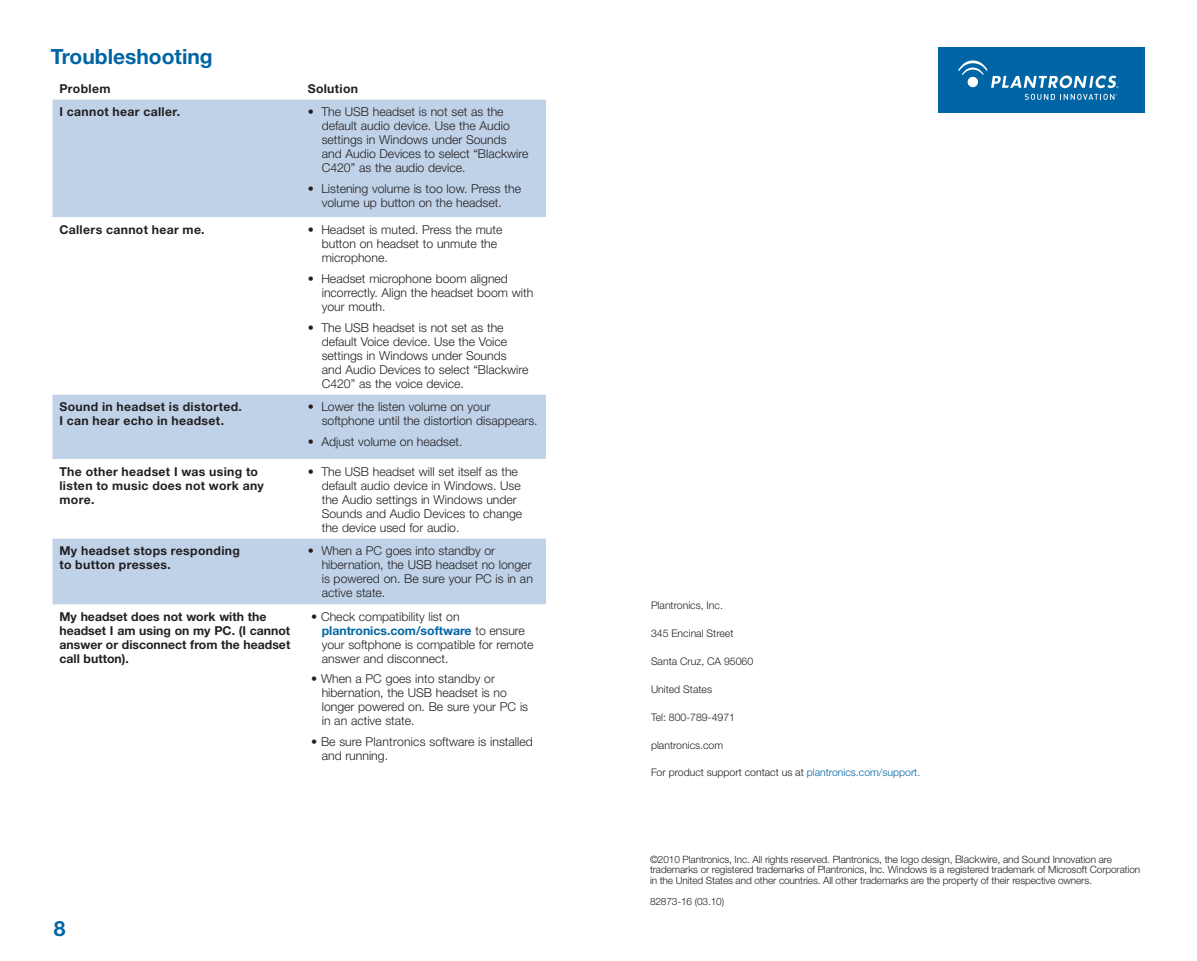
<style>
.page{position:relative;width:1197px;height:961px;background:#fff}
.page>*{position:absolute;margin:0;border:0;box-sizing:border-box;transform-origin:0 0}
.Page_Head{font:700 21px "Helvetica Neue";color:#0065a4}
.numbered_text{font:300 12.25px/14px "Helvetica Neue";color:#231f20}
.Text{font:700 12.25px/14px "Helvetica Neue";letter-spacing:.025em;color:#231f20}
.Text-2{font:700 12.25px/14px "Helvetica Neue";color:#231f20}
.Subhead{font:700 12.25px "Helvetica Neue";letter-spacing:.025em;color:#231f20}
.numbered_text-2{font:700 12.25px "Helvetica Neue";letter-spacing:.025em;color:#231f20}
.H2_How_To___Table_he{font:300 10.5px "Helvetica Neue";color:#231f20}
.BC_Copyright{font:300 10.15px/10.5px "Helvetica Neue";letter-spacing:-.01em;color:#231f20}
.s1{font-weight:700;color:#0065a4}
.s2{color:#0065a4}
.s3{font-size:10.5px}
</style>
<div class="page">
<svg style="left:52px;top:100px;width:494px;height:504px"></svg>
<div style="left:938px;top:47px;width:207px;height:66px;background:#0065a4"></div>
<svg style="left:958px;top:60px;width:160px;height:28px"></svg>
<svg style="left:1025px;top:94px;width:92px;height:6px"></svg>
<p class="Page_Head" style="left:51px;top:43px;width:163px">Troubleshooting</p>
<p class="numbered_text-2" style="left:60px;top:81px;width:53px">Problem</p>
<p class="Subhead" style="left:308px;top:81px;width:52px">Solution</p>
<p class="Text" style="left:60px;top:105px;width:122px">I cannot hear caller.</p>
<p class="numbered_text" style="left:322px;top:105px;width:208px;text-indent:-14px">• The USB headset is not set as the default audio device. Use the Audio settings in Windows under Sounds and Audio Devices to select “Blackwire C420” as the audio device.</p>
<p class="numbered_text" style="left:308px;top:182px;width:215px;text-align:center">• Listening volume is too low. Press the volume up button on the headset.</p>
<p class="Text" style="left:60px;top:222px;width:147px">Callers cannot hear me.</p>
<p class="numbered_text" style="left:322px;top:222px;width:182px;text-indent:-14px">• Headset is muted. Press the mute button on headset to unmute the microphone.</p>
<p class="numbered_text" style="left:322px;top:271px;width:213px;text-indent:-14px">• Headset microphone boom aligned incorrectly. Align the headset boom with your mouth.</p>
<p class="numbered_text" style="left:322px;top:320px;width:208px;text-indent:-14px">• The USB headset is not set as the default Voice device. Use the Voice settings in Windows under Sounds and Audio Devices to select “Blackwire C420” as the voice device.</p>
<p class="Text" style="left:60px;top:400px;width:184px">Sound in headset is distorted.<br>I can hear echo in headset.</p>
<p class="numbered_text" style="left:322px;top:400px;width:217px;text-indent:-14px">• Lower the listen volume on your softphone until the distortion disappears.</p>
<p class="numbered_text" style="left:308px;top:435px;width:156px">• Adjust volume on headset.</p>
<p class="Text" style="left:60px;top:464px;width:206px">The other headset I was using to listen to music does not work any more.</p>
<p class="numbered_text" style="left:322px;top:464px;width:202px;text-indent:-14px">• The USB headset will set itself as the default audio device in Windows. Use the Audio settings in Windows under Sounds and Audio Devices to change the device used for audio.</p>
<p class="Text" style="left:60px;top:543px;width:182px">My headset stops responding to button presses.</p>
<p class="numbered_text" style="left:322px;top:544px;width:213px;text-indent:-14px">• When a PC goes into standby or hibernation, the USB headset no longer is powered on. Be sure your PC is in an active state.</p>
<p class="Text-2" style="left:60px;top:609px;width:232px">My headset does not work with the headset I am using on my PC. (I cannot answer or disconnect from the headset call button).</p>
<p class="numbered_text" style="left:322px;top:609px;width:213px;text-indent:-10px">• Check compatibility list on <span class="s1">plantronics.com/software</span> to ensure your softphone is compatible for remote answer and disconnect.</p>
<p class="numbered_text" style="left:322px;top:672px;width:208px;text-indent:-10px">• When a PC goes into standby or hibernation, the USB headset is no longer powered on. Be sure your PC is in an active state.</p>
<p class="numbered_text" style="left:322px;top:734px;width:213px;text-indent:-10px">• Be sure Plantronics software is installed and running.</p>
<p class="Page_Head" style="left:54px;top:915px;width:13px">8</p>
<p class="H2_How_To___Table_he" style="left:651px;top:599px;width:73px">Plantronics, Inc.</p>
<p class="H2_How_To___Table_he" style="left:651px;top:627px;width:84px">345 Encinal Street</p>
<p class="H2_How_To___Table_he" style="left:651px;top:655px;width:104px">Santa Cruz, CA 95060</p>
<p class="H2_How_To___Table_he" style="left:651px;top:683px;width:63px">United States</p>
<p class="H2_How_To___Table_he" style="left:651px;top:710px;width:86px">Tel: 800-789-4971</p>
<p class="H2_How_To___Table_he" style="left:651px;top:738px;width:74px">plantronics.com</p>
<p class="H2_How_To___Table_he" style="left:651px;top:766px;width:271px">For product support contact us at <span class="s2">plantronics.com/support.</span></p>
<p class="BC_Copyright" style="left:650px;top:854px;width:492px">©2010 Plantronics, Inc. All rights reserved. Plantronics, the logo design, <span class="s3">Blackwire,</span> and Sound Innovation are trademarks or registered trademarks of Plantronics, Inc. Windows is a registered trademark of Microsoft Corporation in the United States and other countries. All other trademarks are the property of their respective owners.</p>
<p class="BC_Copyright" style="left:650px;top:896px;width:76px">82873-16 (03.10)</p>
</div>
